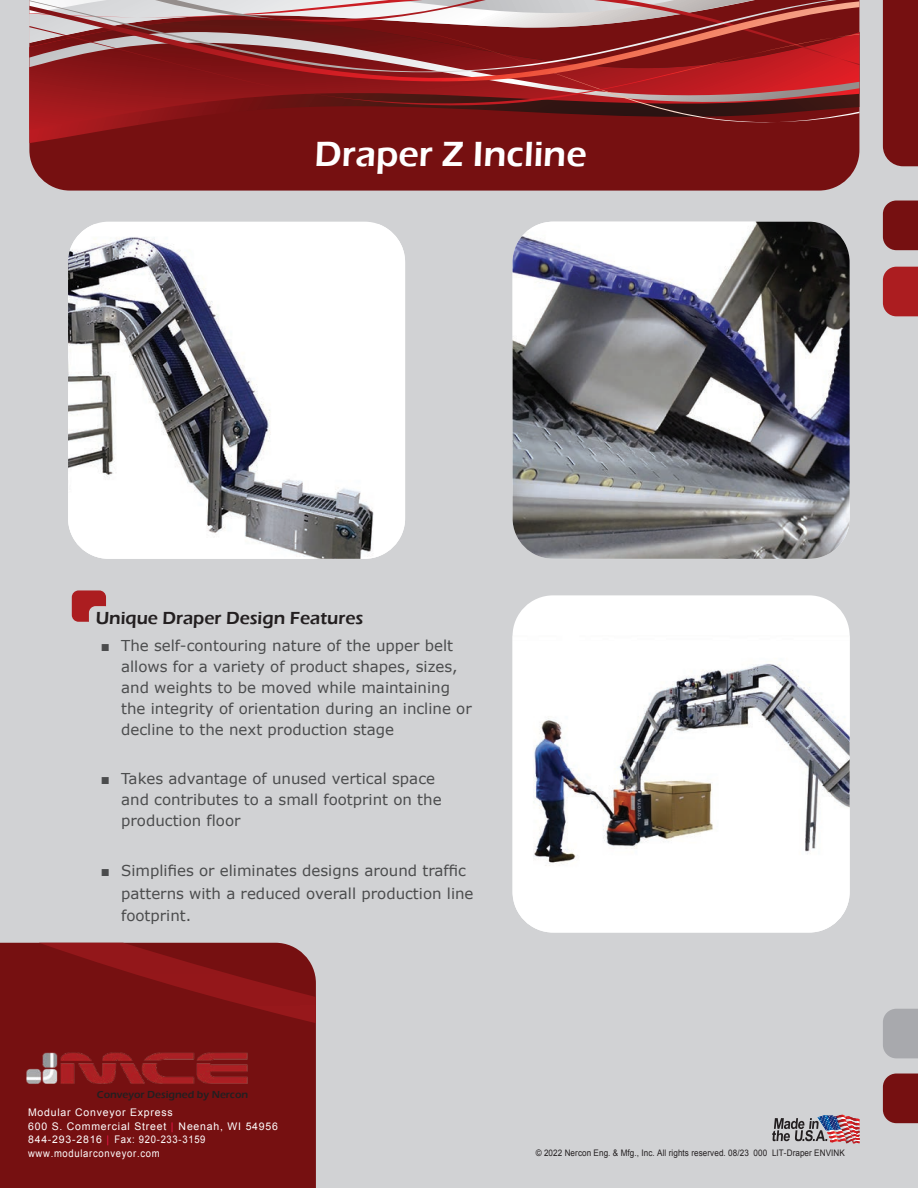
<style>
.page{position:relative;width:918px;height:1188px;background:#d1d2d4}
.page>*{position:absolute;margin:0;border:0;box-sizing:border-box;transform-origin:0 0}
.t1{font:600 36px "Eras ITC";color:#fff}
.t2{font:600 18px "Eras ITC";color:#231f20}
.t3{font:15px/21px "Verdana";color:#4b4c4d}
.t4{font:10.5px/13.5px "Arial";letter-spacing:.075em;color:#fff}
.t5{font:600 10.5px "Eras ITC";color:#231f20}
.t6{font:9px "Arial";letter-spacing:.01em;color:#231f20;scale:.9 1}
.s1{font-family:"Arial"}
.s2{color:#ed164b}
</style>
<div class="page">
<div style="left:29px;top:143px;width:830px;height:48px;background:#761011"></div>
<div style="left:29px;top:130px;width:830px;height:13px;background:#761011"></div>
<svg style="left:29px;top:114px;width:830px;height:16px;background:#801213"></svg>
<svg style="left:398px;top:88px;width:461px;height:35px;background:#722121"></svg>
<svg style="left:29px;top:88px;width:721px;height:26px;background:#7f2021"></svg>
<svg style="left:29px;top:1px;width:830px;height:87px;background:#a82125"></svg>
<svg style="left:29px;top:0;width:808px;height:78px;background:#a15253"></svg>
<div style="left:883px;top:201px;width:35px;height:49px;background:#761011"></div>
<div style="left:883px;top:267px;width:35px;height:49px;background:#ac1d20"></div>
<div style="left:883px;top:1009px;width:35px;height:49px;background:#a8a9ad"></div>
<div style="left:883px;top:1074px;width:35px;height:49px;background:#761011"></div>
<svg style="left:0;top:943px;width:316px;height:245px;background:#791112"></svg>
<div style="left:883px;top:0;width:35px;height:166px;background:#761011"></div>
<svg style="left:772px;top:1115px;width:88px;height:29px"></svg>
<img style="left:19px;top:1045px;width:235px;height:46px">
<img style="left:68px;top:224px;width:337px;height:335px">
<img style="left:513px;top:222px;width:337px;height:337px">
<div style="left:513px;top:595px;width:337px;height:338px;background:#fff;border-radius:40px"></div>
<img style="left:513px;top:664px;width:337px;height:269px">
<div style="left:72px;top:590px;width:34px;height:32px;background:#ac1d20;border-radius:7px"></div>
<div style="left:89px;top:606px;width:22px;height:22px;background:#d1d2d4;border-radius:7px"></div>
<h1 class="t1" style="left:315px;top:134px;width:274px">Draper Z Incline</h1>
<p class="t2" style="left:96px;top:608px;width:269px">Unique Draper Design Features</p>
<p class="t3" style="left:121px;top:635px;width:352px;text-indent:-20px"><span class="s1">■</span> The self-contouring nature of the upper belt allows for a variety of product shapes, sizes, and weights to be moved while maintaining the integrity of orientation during an incline or decline to the next production stage</p>
<p class="t3" style="left:121px;top:768px;width:322px;text-indent:-20px"><span class="s1">■</span> Takes advantage of unused vertical space and contributes to a small footprint on the production floor</p>
<p class="t3" style="left:121px;top:859px;width:354px;line-height:22.5px;text-indent:-20px"><span class="s1">■</span> Simplifies or eliminates designs around traffic patterns with a reduced overall production line footprint.</p>
<p class="t5" style="left:97px;top:1089px;width:153px">Conveyor Designed by Nercon</p>
<p class="t4" style="left:28px;top:1106px;width:251px">Modular Conveyor Express<br>600 S. Commercial Street <span class="s2">|</span> Neenah, WI 54956<br>844-293-2816 <span class="s2">|</span> Fax: 920-233-3159 www.modularconveyor.com</p>
<p class="t6" style="left:536px;top:1147px;width:345px">© 2022 Nercon Eng. &amp; Mfg., Inc. All rights reserved. 08/23 000 LIT-Draper ENVINK</p>
</div>
